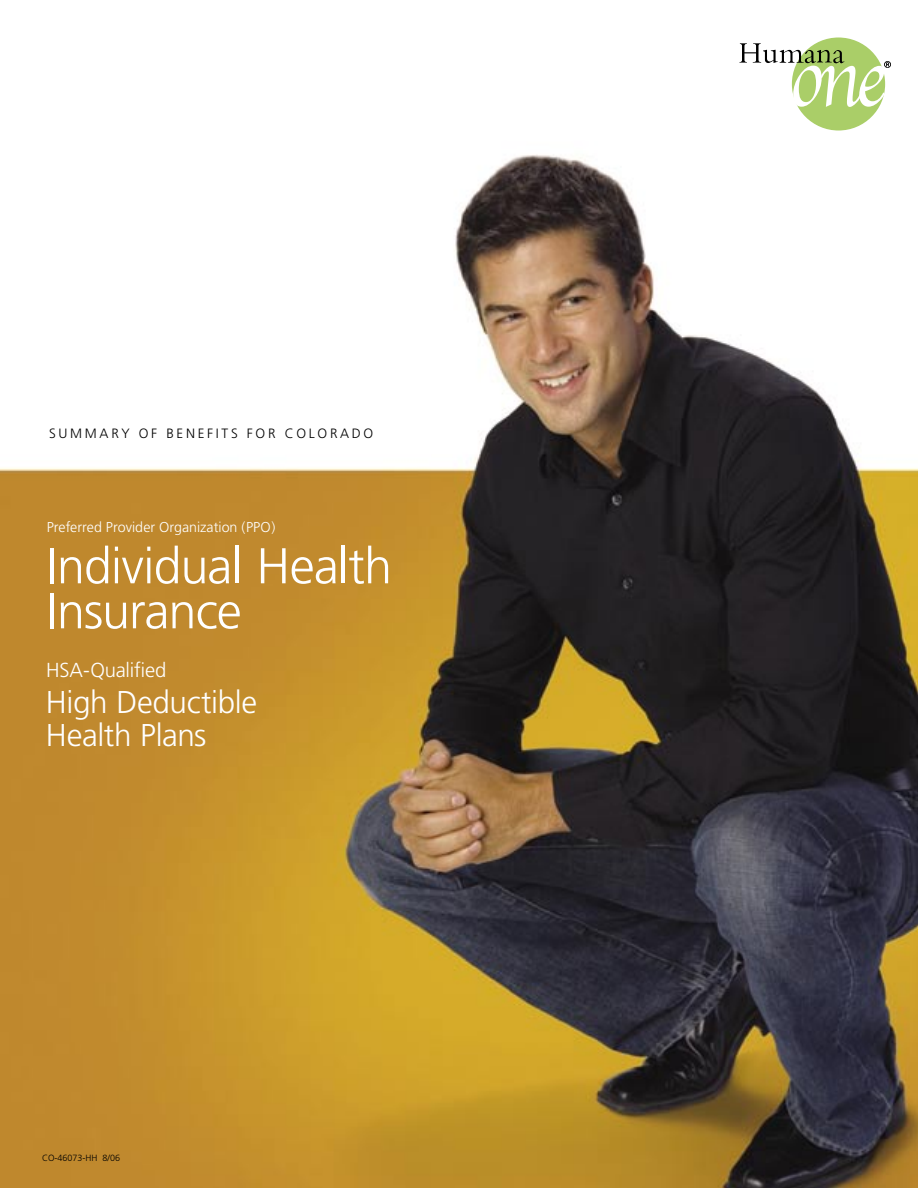
<style>
.page{position:relative;width:918px;height:1188px;background:#fff}
.page>*{position:absolute;margin:0;border:0;box-sizing:border-box;transform-origin:0 0}
.t1{font:300 50.25px/45px "Frutiger";letter-spacing:-.02em;color:#fff}
.t2{font:300 31.5px/33px "Frutiger";letter-spacing:-.015em;color:#fff}
.t3{font:300 20.25px "Frutiger";letter-spacing:-.01em;color:#fff}
.t4{font:300 14.25px "Frutiger";color:#fff}
.t5{font:300 13.5px "Frutiger";letter-spacing:.2em;color:#000}
.t6{font:300 9px "Frutiger";color:#000}
</style>
<div class="page">
<img style="left:0;top:37px;width:918px;height:1151px">
<div style="left:792px;top:38px;width:93px;height:93px;background:#aace68;border-radius:50%"></div>
<svg style="left:739px;top:43px;width:151px;height:64px"></svg>
<p class="t5" style="left:49px;top:425px;width:326px">SUMMARY OF BENEFITS FOR COLORADO</p>
<p class="t4" style="left:47px;top:519px;width:230px">Preferred Provider Organization (PPO)</p>
<h1 class="t1" style="left:46px;top:544px;width:347px">Individual Health<br>Insurance</h1>
<h3 class="t3" style="left:46px;top:659px;width:122px">HSA-Qualified</h3>
<h2 class="t2" style="left:46px;top:686px;width:213px">High Deductible<br>Health Plans</h2>
<p class="t6" style="left:42px;top:1153px;width:80px">CO-46073-HH 8/06</p>
</div>
